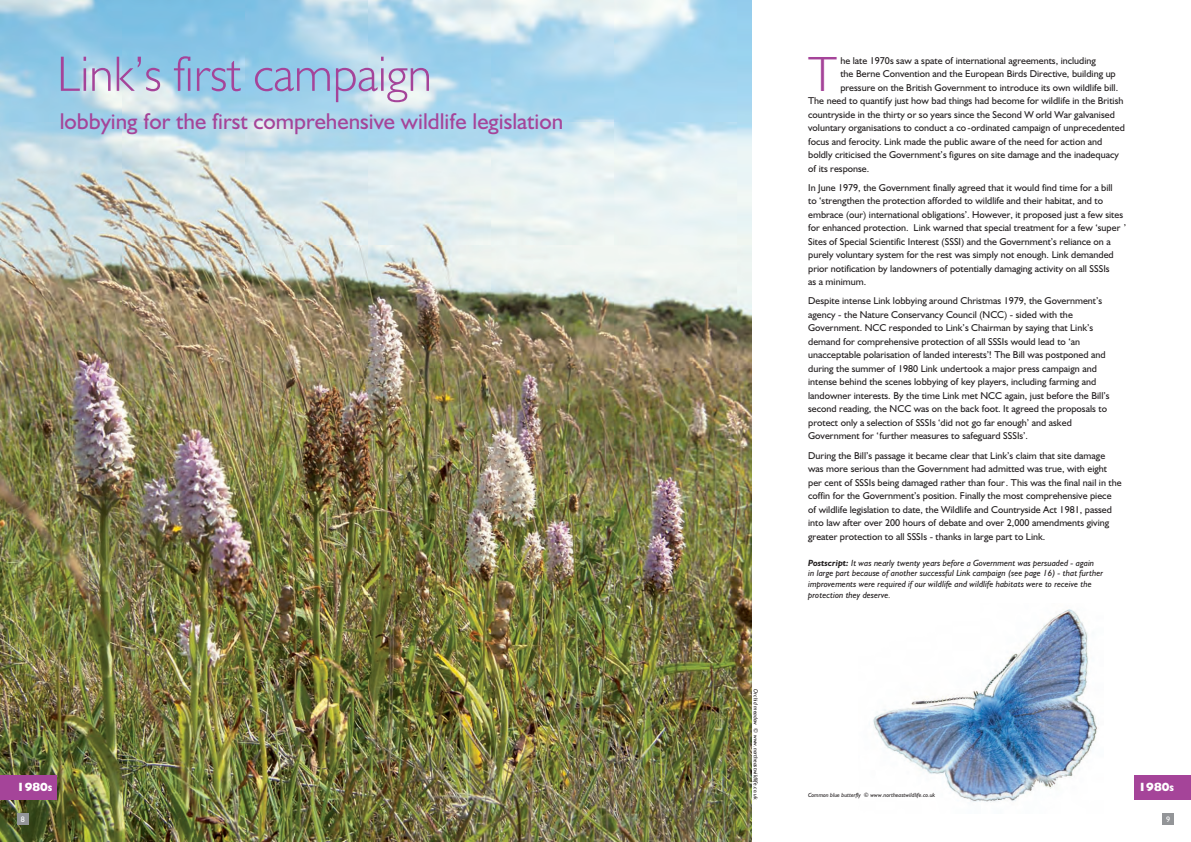
<style>
.page{position:relative;width:1191px;height:842px;background:#fff}
.page>*{position:absolute;margin:0;border:0;box-sizing:border-box;transform-origin:0 0}
.t1{font:300 50px "Humanist 521 BT";color:#a54499}
.t2{font:300 49.8px "Humanist 521 BT";color:#a54499}
.t3{font:23px "Humanist 521 BT";color:#a54499}
.t4{font:800 12px "Humanist 521 BT";color:#fff}
.t5{font:10px/13.5px "Humanist 521 BT";color:#231f20}
.t6{font:italic 9px/10.8px "Humanist 521 BT";color:#231f20}
.t7{font:8px "Humanist 521 BT";color:#fff}
.t8{font:italic 6px "Humanist 521 BT";color:#231f20}
.s1{font-weight:700}
.s2{font-size:8px}
</style>
<div class="page">
<img style="left:873px;top:609px;width:225px;height:193px">
<img style="left:0;top:0;width:751px;height:842px">
<div style="left:0;top:775px;width:57px;height:24px;background:#a54499"></div>
<div style="left:1134px;top:775px;width:57px;height:24px;background:#a54499"></div>
<div style="left:17px;top:814px;width:11px;height:11px;background:#939598"></div>
<div style="left:1162px;top:814px;width:12px;height:11px;background:#939598"></div>
<h1 class="t1" style="left:57px;top:43px;width:377px">Link’s first campaign</h1>
<h3 class="t3" style="left:60px;top:107px;width:505px">lobbying for the first comprehensive wildlife legislation</h3>
<h2 class="t2" style="left:808px;top:43px;width:30px">T</h2>
<p class="t5" style="left:840px;top:53px;width:257px">he late 1970s saw a spate of international agreements, including</p>
<p class="t5" style="left:840px;top:67px;width:277px">the Berne Convention and the European Birds Directive, building up</p>
<p class="t5" style="left:840px;top:80px;width:279px">pressure on the British Government to introduce its own wildlife bill.</p>
<p class="t5" style="left:808px;top:94px;width:317px">The need to quantify just how bad things had become for wildlife in the British</p>
<p class="t5" style="left:808px;top:107px;width:308px">countryside in the thirty or so years since the Second W orld War galvanised</p>
<p class="t5" style="left:808px;top:121px;width:318px">voluntary organisations to conduct a co -ordinated campaign of unprecedented</p>
<p class="t5" style="left:808px;top:134px;width:296px">focus and ferocity. Link made the public aware of the need for action and</p>
<p class="t5" style="left:808px;top:148px;width:312px">boldly criticised the Government’s figures on site damage and the inadequacy</p>
<p class="t5" style="left:808px;top:161px;width:63px">of its response.</p>
<p class="t5" style="left:808px;top:180px;width:319px">In June 1979, the Government finally agreed that it would find time for a bill<br>to ‘strengthen the protection afforded to wildlife and their habitat, and to embrace (our) international obligations’. However, it proposed just a few sites for enhanced protection. Link warned that special treatment for a few ‘super ’ Sites of Special Scientific Interest (SSSI) and the Government’s reliance on a purely voluntary system for the rest was simply not enough. Link demanded prior notification by landowners of potentially damaging activity on all SSSIs<br>as a minimum.</p>
<p class="t5" style="left:808px;top:294px;width:303px">Despite intense Link lobbying around Christmas 1979, the Government’s agency - the Nature Conservancy Council (NCC) - sided with the Government. NCC responded to Link’s Chairman by saying that Link’s demand for comprehensive protection of all SSSIs would lead to ‘an unacceptable polarisation of landed interests’! The Bill was postponed and during the summer of 1980 Link undertook a major press campaign and intense behind the scenes lobbying of key players, including farming and landowner interests. By the time Link met NCC again, just before the Bill’s second reading, the NCC was on the back foot. It agreed the proposals to protect only a selection of SSSIs ‘did not go far enough’ and asked Government for ‘further measures to safeguard SSSIs’.</p>
<p class="t5" style="left:808px;top:448px;width:315px">During the Bill’s passage it became clear that Link’s claim that site damage was more serious than the Government had admitted was true, with eight per cent of SSSIs being damaged rather than four. This was the final nail in the coffin for the Government’s position. Finally the most comprehensive piece of wildlife legislation to date, the Wildlife and Countryside Act 1981, passed into law after over 200 hours of debate and over 2,000 amendments giving greater protection to all SSSIs - thanks in large part to Link.</p>
<p class="t6" style="left:808px;top:557px;width:296px"><span class="s1">Postscript:</span> It was nearly twenty years before a Government was persuaded - again<br>in large part because of another successful Link campaign (see page 16) - that further improvements were required if our wildlife and wildlife habitats were to receive the protection they deserve.</p>
<p class="t8" style="left:759px;top:689px;width:112px;rotate:90deg">Orchid meadow © www.northeastwildlife.co.uk</p>
<p class="t4" style="left:17px;top:779px;width:37px">1980<span class="s2">S</span></p>
<p class="t4" style="left:1138px;top:779px;width:37px">1980<span class="s2">S</span></p>
<p class="t8" style="left:808px;top:791px;width:129px">Common blue butterfly © www.northeastwildlife.co.uk</p>
<p class="t7" style="left:21px;top:814px;width:6px">8</p>
<p class="t7" style="left:1166px;top:814px;width:6px">9</p>
</div>
